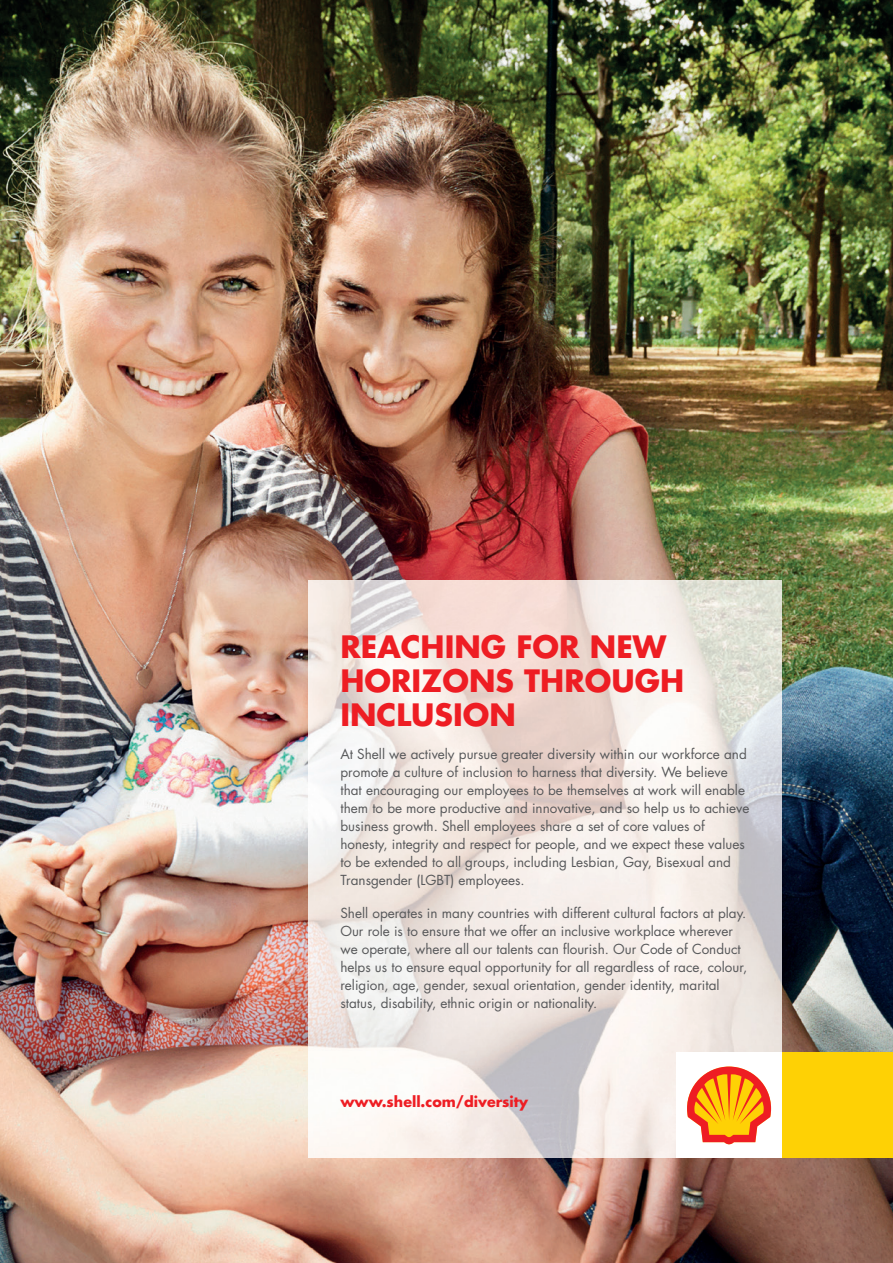
<style>
.page{position:relative;width:893px;height:1263px;background:#fff}
.page>*{position:absolute;margin:0;border:0;box-sizing:border-box;transform-origin:0 0}
.t1{font:700 30px/34px "Futura Std";color:#ee1d23}
.t2{font:700 14.25px "Futura Std";color:#ee1d23}
.t3{font:13.5px/18px "Futura Std";color:#57585a}
</style>
<div class="page">
<img style="left:0;top:0;width:893px;height:1263px">
<img style="left:309px;top:580px;width:473px;height:578px">
<div style="left:782px;top:1053px;width:105px;height:105px;background:#fed105"></div>
<div style="left:676px;top:1053px;width:106px;height:105px;background:#fff"></div>
<svg style="left:687px;top:1066px;width:85px;height:79px"></svg>
<div style="left:868px;top:1053px;width:25px;height:105px;background:#fed105"></div>
<p class="t1" style="left:340px;top:629px;width:345px">REACHING FOR NEW<br>HORIZONS THROUGH<br>INCLUSION</p>
<p class="t3" style="left:340px;top:745px;width:411px">At Shell we actively pursue greater diversity within our workforce and promote a culture of inclusion to harness that diversity. We believe that encouraging our employees to be themselves at work will enable them to be more productive and innovative, and so help us to achieve business growth. Shell employees share a set of core values of honesty, integrity and respect for people, and we expect these values to be extended to all groups, including Lesbian, Gay, Bisexual and Transgender (LGBT) employees.</p>
<p class="t3" style="left:340px;top:904px;width:408px">Shell operates in many countries with different cultural factors at play.<br>Our role is to ensure that we offer an inclusive workplace wherever we operate, where all our talents can flourish. Our Code of Conduct helps us to ensure equal opportunity for all regardless of race, colour, religion, age, gender, sexual orientation, gender identity, marital status, disability, ethnic origin or nationality.</p>
<p class="t2" style="left:340px;top:1092px;width:189px">www.shell.com/diversity</p>
</div>
